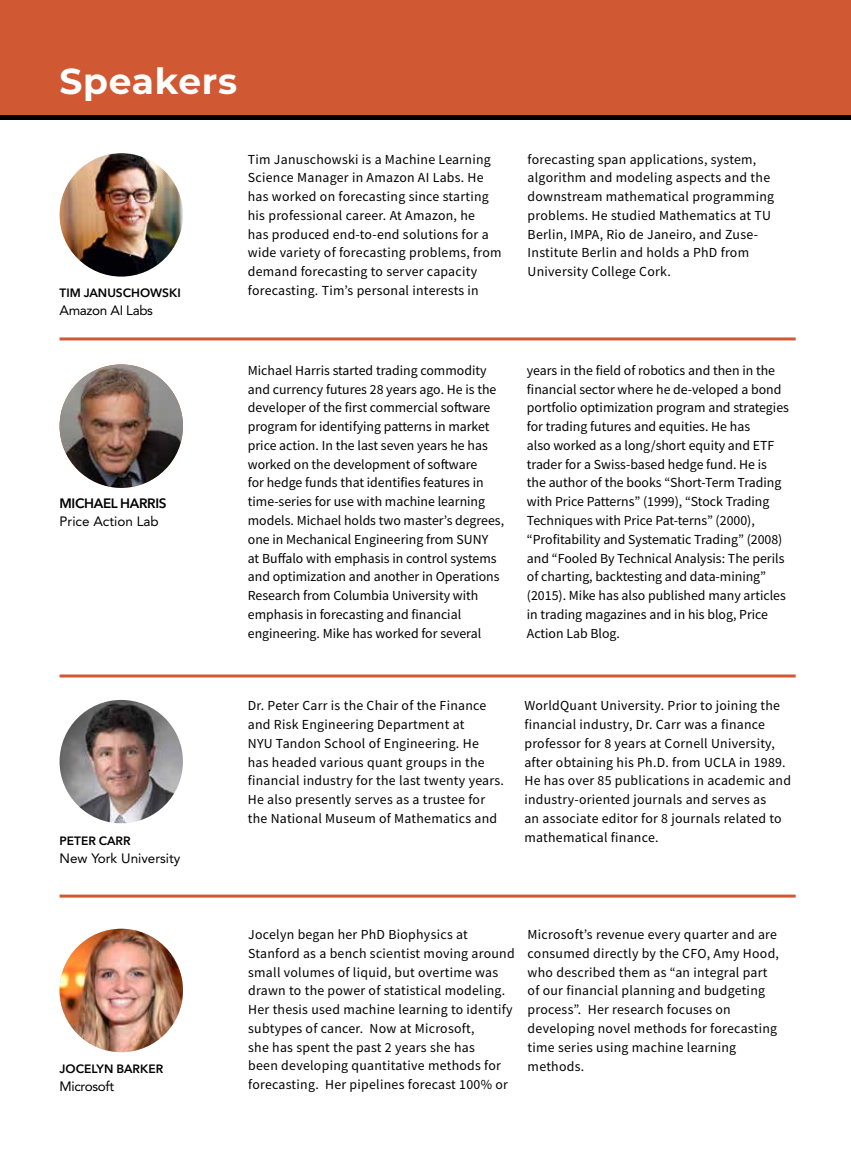
<style>
.page{position:relative;width:851px;height:1149px;background:#fff}
.page>*{position:absolute;margin:0;border:0;box-sizing:border-box;transform-origin:0 0}
.t1{font:700 36px "Montserrat";letter-spacing:.02em;color:#fff}
.t2{font:13.8px/18.8px "Source Sans Pro";letter-spacing:.015em;color:#000}
.t3{font:13.5px "Avenir LT Std";color:#000}
.t4{font:13.5px "Avenir LT Std";letter-spacing:-.025em;color:#000}
.t5{font:600 13.5px "Avenir Next LT Pro";letter-spacing:-.025em;color:#000}
.t6{font:600 12px "Avenir Next LT Pro";color:#000}
</style>
<div class="page">
<div style="left:0;top:0;width:850px;height:115px;background:#d05832"></div>
<hr style="left:0;top:115px;width:850px;height:4px;background:#000">
<img style="left:60px;top:699px;width:123px;height:124px;border-radius:62px">
<hr style="left:60px;top:674px;width:735px;height:3px;background:#d05832">
<hr style="left:60px;top:894px;width:735px;height:3px;background:#d05832">
<hr style="left:60px;top:337px;width:735px;height:3px;background:#d05832">
<img style="left:60px;top:153px;width:123px;height:123px;border-radius:62px">
<img style="left:60px;top:364px;width:123px;height:123px;border-radius:62px">
<img style="left:60px;top:928px;width:123px;height:123px;border-radius:62px">
<h1 class="t1" style="left:60px;top:56px;width:179px">Speakers</h1>
<p class="t6" style="left:60px;top:285px;width:123px">TIM JANUSCHOWSKI</p>
<p class="t4" style="left:60px;top:302px;width:95px">Amazon AI Labs</p>
<p class="t5" style="left:60px;top:495px;width:108px">MICHAEL HARRIS</p>
<p class="t3" style="left:60px;top:513px;width:101px">Price Action Lab</p>
<p class="t2" style="left:248px;top:149px;width:255px">Tim Januschowski is a Machine Learning Science Manager in Amazon AI Labs. He has worked on forecasting since starting his professional career. At Amazon, he<br>has produced end-to-end solutions for a wide variety of forecasting problems, from demand forecasting to server capacity forecasting. Tim’s personal interests in</p>
<p class="t2" style="left:527px;top:149px;width:248px">forecasting span applications, system, algorithm and modeling aspects and the downstream mathematical programming problems. He studied Mathematics at TU Berlin, IMPA, Rio de Janeiro, and Zuse-Institute Berlin and holds a PhD from University College Cork.</p>
<p class="t2" style="left:248px;top:360px;width:258px">Michael Harris started trading commodity and currency futures 28 years ago. He is the developer of the first commercial software program for identifying patterns in market price action. In the last seven years he has worked on the development of software<br>for hedge funds that identifies features in time-series for use with machine learning models. Michael holds two master’s degrees, one in Mechanical Engineering from SUNY<br>at Buffalo with emphasis in control systems and optimization and another in Operations Research from Columbia University with emphasis in forecasting and financial engineering. Mike has worked for several</p>
<p class="t2" style="left:527px;top:361px;width:263px">years in the field of robotics and then in the financial sector where he de-veloped a bond portfolio optimization program and strategies for trading futures and equities. He has<br>also worked as a long/short equity and ETF trader for a Swiss-based hedge fund. He is the author of the books “Short-Term Trading with Price Patterns” (1999), “Stock Trading Techniques with Price Pat-terns” (2000), “Profitability and Systematic Trading” (2008) and “Fooled By Technical Analysis: The perils of charting, backtesting and data-mining” (2015). Mike has also published many articles in trading magazines and in his blog, Price Action Lab Blog.</p>
<p class="t6" style="left:60px;top:832px;width:73px">PETER CARR</p>
<p class="t3" style="left:60px;top:849px;width:122px">New York University</p>
<p class="t2" style="left:248px;top:696px;width:257px">Dr. Peter Carr is the Chair of the Finance and Risk Engineering Department at<br>NYU Tandon School of Engineering. He<br>has headed various quant groups in the financial industry for the last twenty years.<br>He also presently serves as a trustee for the National Museum of Mathematics and</p>
<p class="t2" style="left:524px;top:696px;width:268px">WorldQuant University. Prior to joining the financial industry, Dr. Carr was a finance professor for 8 years at Cornell University, after obtaining his Ph.D. from UCLA in 1989.<br>He has over 85 publications in academic and industry-oriented journals and serves as<br>an associate editor for 8 journals related to mathematical finance.</p>
<p class="t6" style="left:60px;top:1060px;width:105px">JOCELYN BARKER</p>
<p class="t4" style="left:60px;top:1077px;width:56px">Microsoft</p>
<p class="t2" style="left:248px;top:924px;width:268px">Jocelyn began her PhD Biophysics at Stanford as a bench scientist moving around small volumes of liquid, but overtime was drawn to the power of statistical modeling.<br>Her thesis used machine learning to identify subtypes of cancer. Now at Microsoft,<br>she has spent the past 2 years she has<br>been developing quantitative methods for forecasting. Her pipelines forecast 100% or</p>
<p class="t2" style="left:527px;top:924px;width:253px">Microsoft’s revenue every quarter and are consumed directly by the CFO, Amy Hood, who described them as “an integral part of our financial planning and budgeting process”. Her research focuses on developing novel methods for forecasting time series using machine learning methods.</p>
</div>
